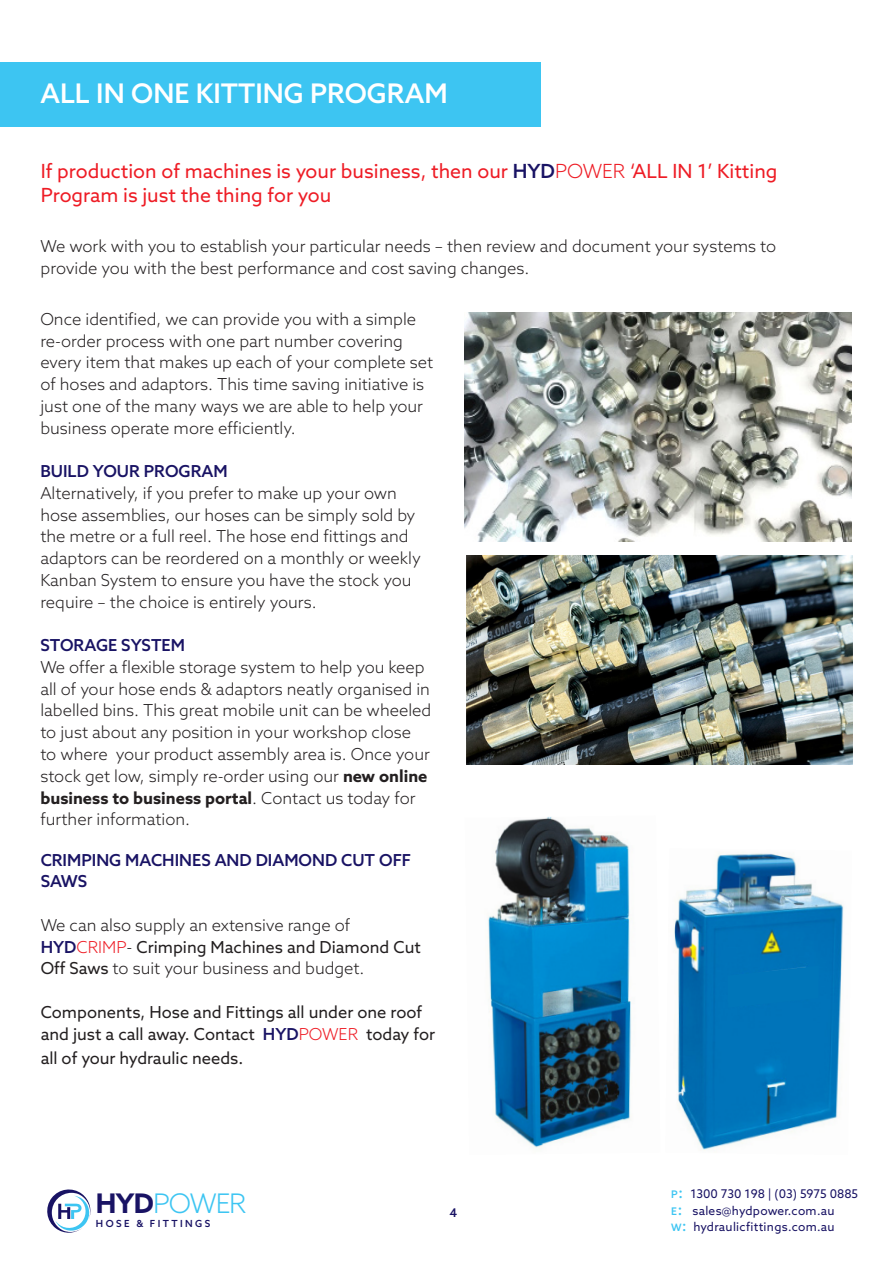
<style>
.page{position:relative;width:893px;height:1263px;background:#fff}
.page>*{position:absolute;margin:0;border:0;box-sizing:border-box;transform-origin:0 0}
.t1{font:500 27px "Azo Sans";color:#fff}
.t2{font:300 27px "Azo Sans";letter-spacing:-.045em;color:#3dc5f2}
.t3{font:19.5px/24px "Azo Sans";color:#ee1c25}
.t4{font:300 16.5px/21.8px "Azo Sans";color:#231f20}
.t5{font:16.5px/21.8px "Azo Sans";color:#231f20}
.t6{font:500 16.5px/21.8px "Azo Sans";color:#191364}
.t7{font:12px "Azo Sans";letter-spacing:.025em;color:#191364}
.t8{font:12px "Azo Sans";color:#191364}
.t9{font:500 12px "Azo Sans";color:#191364}
.t10{font:500 9.75px "Azo Sans";letter-spacing:.25em;color:#191364}
.s1{font-weight:500;color:#191364}
.s2{font-weight:300}
.s3{font-weight:700}
.s4{color:#ee1c25}
.s5{font-weight:400}
.s6{font-weight:300;color:#ee1c25}
.s7{font-weight:700;color:#191364}
.s8{font-weight:500;font-size:10.5px;color:#3dc5f2}
.s9{font-weight:500;font-size:15px;color:#3dc5f2}
.s10{font-weight:500;font-size:10.2px;color:#3dc5f2}
.s11{font-weight:500;font-size:14.55px;color:#3dc5f2}
</style>
<div class="page">
<div style="left:0;top:62px;width:540px;height:65px;background:#3dc5f2"></div>
<svg style="left:47px;top:1189px;width:44px;height:44px"></svg>
<img style="left:674px;top:853px;width:170px;height:298px">
<div style="left:728px;top:966px;width:91px;height:42px;background:#0076b9"></div>
<img style="left:488px;top:817px;width:143px;height:332px">
<img style="left:466px;top:556px;width:387px;height:208px">
<img style="left:464px;top:312px;width:388px;height:229px">
<p class="t1" style="left:40px;top:75px;width:409px">ALL IN ONE KITTING PROGRAM</p>
<p class="t3" style="left:41px;top:159px;width:738px">If production of machines is your business, then our <span class="s1">HYD</span><span class="s2">POWER</span> ‘ALL IN 1’ Kitting<br>Program is just the thing for you</p>
<p class="t4" style="left:41px;top:235px;width:737px">We work with you to establish your particular needs – then review and document your systems to provide you with the best performance and cost saving changes.</p>
<p class="t4" style="left:40px;top:308px;width:394px">Once identified, we can provide you with a simple re-order process with one part number covering every item that makes up each of your complete set of hoses and adaptors. This time saving initiative is just one of the many ways we are able to help your business operate more efficiently.</p>
<p class="t6" style="left:40px;top:460px;width:189px">BUILD YOUR PROGRAM</p>
<p class="t4" style="left:40px;top:482px;width:382px">Alternatively, if you prefer to make up your own hose assemblies, our hoses can be simply sold by the metre or a full reel. The hose end fittings and adaptors can be reordered on a monthly or weekly Kanban System to ensure you have the stock you require – the choice is entirely yours.</p>
<p class="t6" style="left:40px;top:634px;width:146px">STORAGE SYSTEM</p>
<p class="t4" style="left:40px;top:656px;width:392px">We offer a flexible storage system to help you keep all of your hose ends &amp; adaptors neatly organised in labelled bins. This great mobile unit can be wheeled to just about any position in your workshop close to where your product assembly area is. Once your stock get low, simply re-order using our <span class="s3">new online business to business portal</span>. Contact us today for further information.</p>
<p class="t6" style="left:41px;top:848px;width:372px">CRIMPING MACHINES AND DIAMOND CUT OFF<br>SAWS</p>
<p class="t4" style="left:41px;top:914px;width:382px">We can also supply an extensive range of<br><span class="s1">HYD</span><span class="s4">CRIMP</span>- <span class="s5">Crimping Machines and Diamond Cut<br>Off Saws</span> to suit your business and budget.</p>
<p class="t5" style="left:41px;top:1001px;width:396px">Components, Hose and Fittings all under one roof and just a call away. Contact <span class="s1">HYD</span><span class="s6">POWER</span> today for</p>
<p class="t5" style="left:41px;top:1046px;width:204px">all of your hydraulic needs.</p>
<p class="t2" style="left:96px;top:1186px;width:152px"><span class="s7">HYD</span>POWER</p>
<p class="t10" style="left:96px;top:1217px;width:116px">HOSE &amp; FITTINGS</p>
<p class="t9" style="left:449px;top:1205px;width:9px">4</p>
<p class="t8" style="left:671px;top:1186px;width:189px"><span class="s8">p</span><span class="s9">:</span> 1300 730 198 | (03) 5975 0885</p>
<p class="t7" style="left:671px;top:1203px;width:165px"><span class="s8">e</span><span class="s9">:</span> sales@hydpower.com.au</p>
<p class="t7" style="left:671px;top:1219px;width:165px"><span class="s10">w</span><span class="s11">:</span> hydraulicfittings.com.au</p>
</div>
